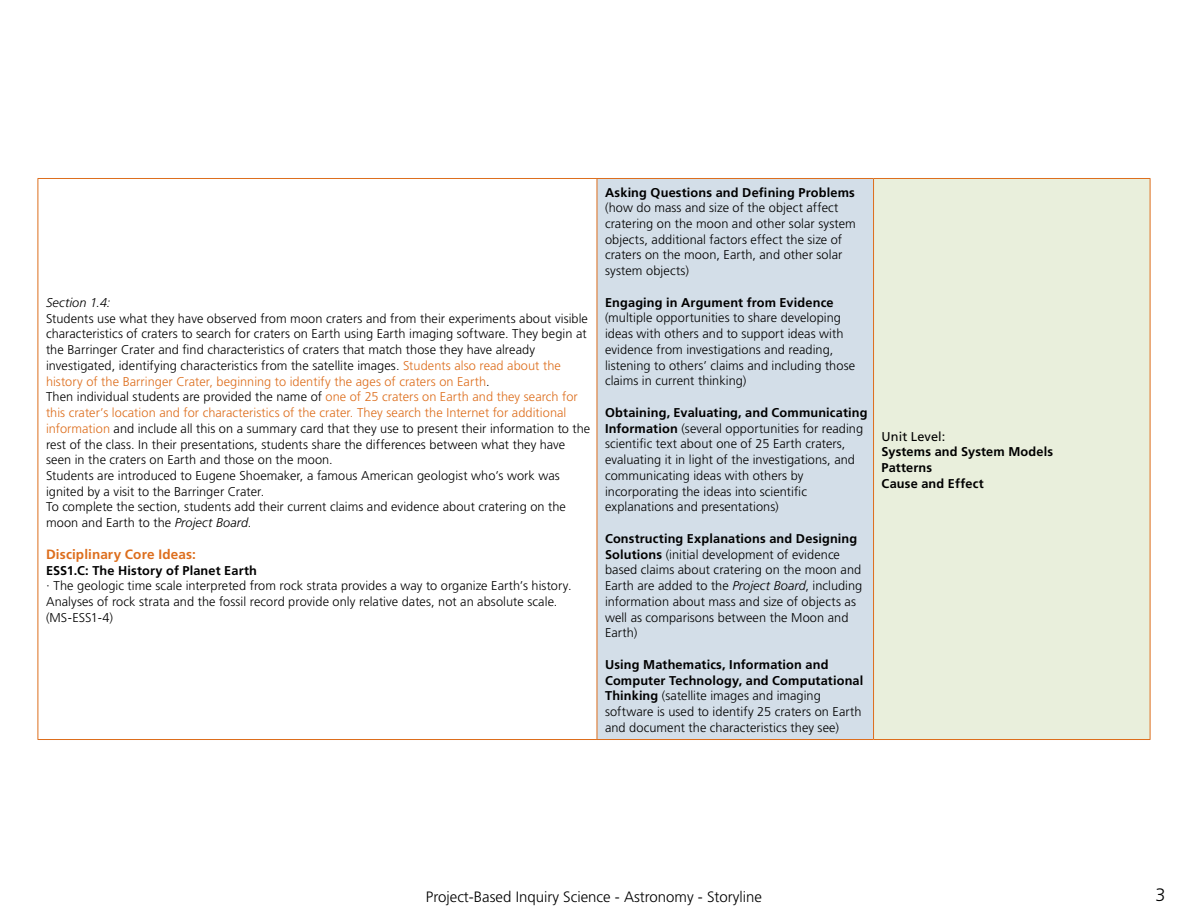
<style>
.page{position:relative;width:1188px;height:918px;background:#fff}
.page>*{position:absolute;margin:0;border:0;box-sizing:border-box;transform-origin:0 0}
.t1{font:300 18px "Frutiger";color:#000}
.t2{font:300 15px "Frutiger";color:#000}
.t3{font:700 13.5px "Frutiger";letter-spacing:.01em;color:#dd6e1d}
.t4{font:300 12.75px/15.8px "Frutiger";letter-spacing:.005em;color:#000}
.t5{font:700 12.75px/15.8px "Frutiger";letter-spacing:.01em;color:#000}
.t6{font:italic 300 12.75px "Frutiger";letter-spacing:.005em;color:#000}
.t7{font:12.75px "Frutiger";letter-spacing:.01em;color:#000}
.s1{color:#dd6e1d}
.s2{font-style:italic}
.s3{font-weight:700}
.s4{font-size:13.5px}
</style>
<div class="page">
<div style="left:597px;top:178px;width:277px;height:562px;background:#d3dee8"></div>
<div style="left:874px;top:178px;width:276px;height:562px;background:#e9efdc"></div>
<hr style="left:597px;top:178px;width:277px;height:1px;background:#dd6e1d">
<hr style="left:597px;top:739px;width:277px;height:1px;background:#dd6e1d">
<hr style="left:38px;top:178px;width:556px;height:1px;background:#dd6e1d">
<hr style="left:38px;top:179px;width:1px;height:560px;background:#dd6e1d">
<hr style="left:597px;top:179px;width:1px;height:560px;background:#dd6e1d">
<hr style="left:38px;top:739px;width:556px;height:1px;background:#dd6e1d">
<hr style="left:874px;top:178px;width:276px;height:1px;background:#dd6e1d">
<hr style="left:873px;top:179px;width:1px;height:560px;background:#dd6e1d">
<hr style="left:1150px;top:179px;width:1px;height:560px;background:#dd6e1d">
<hr style="left:874px;top:739px;width:276px;height:1px;background:#dd6e1d">
<p class="t6" style="left:46px;top:295px;width:66px">Section 1.4:</p>
<p class="t4" style="left:46px;top:310px;width:546px">Students use what they have observed from moon craters and from their experiments about visible characteristics of craters to search for craters on Earth using Earth imaging software. They begin at the Barringer Crater and find characteristics of craters that match those they have already investigated, identifying characteristics from the satellite images. <span class="s1">Students also read about the history of the Barringer Crater, beginning to identify the ages of craters on Earth</span>.<br>Then individual students are provided the name of <span class="s1">one of 25 craters on Earth and they search for this crater’s location and for characteristics of the crater. They search the Internet for additional information</span> and include all this on a summary card that they use to present their information to the rest of the class. In their presentations, students share the differences between what they have seen in the craters on Earth and those on the moon.<br>Students are introduced to Eugene Shoemaker, a famous American geologist who’s work was ignited by a visit to the Barringer Crater.<br>To complete the section, students add their current claims and evidence about cratering on the moon and Earth to the <span class="s2">Project Board</span>.</p>
<p class="t3" style="left:46px;top:546px;width:151px">Disciplinary Core Ideas:</p>
<p class="t4" style="left:46px;top:562px;width:527px"><span class="s3">ESS1.C: The History of Planet Earth<br></span><span class="s4">·</span> The geologic time scale interpreted from rock strata provides a way to organize Earth’s history.<br>Analyses of rock strata and the fossil record provide only relative dates, not an absolute scale. (MS-ESS1-4)</p>
<p class="t5" style="left:605px;top:184px;width:251px">Asking Questions and Defining Problems</p>
<p class="t4" style="left:605px;top:200px;width:252px">(how do mass and size of the object affect cratering on the moon and other solar system objects, additional factors effect the size of craters on the moon, Earth, and other solar system objects)</p>
<p class="t5" style="left:605px;top:294px;width:230px">Engaging in Argument from Evidence</p>
<p class="t4" style="left:605px;top:310px;width:252px">(multiple opportunities to share developing ideas with others and to support ideas with evidence from investigations and reading, listening to others’ claims and including those claims in current thinking)</p>
<p class="t4" style="left:605px;top:405px;width:264px"><span class="s3">Obtaining, Evaluating, and Communicating Information</span> (several opportunities for reading scientific text about one of 25 Earth craters, evaluating it in light of the investigations, and communicating ideas with others by incorporating the ideas into scientific explanations and presentations)</p>
<p class="t4" style="left:605px;top:531px;width:259px"><span class="s3">Constructing Explanations and Designing Solutions</span> (initial development of evidence based claims about cratering on the moon and Earth are added to the <span class="s2">Project Board</span>, including information about mass and size of objects as well as comparisons between the Moon and Earth)</p>
<p class="t4" style="left:605px;top:657px;width:260px"><span class="s3">Using Mathematics, Information and Computer Technology, and Computational Thinking</span> (satellite images and imaging software is used to identify 25 craters on Earth and document the characteristics they see)</p>
<p class="t7" style="left:882px;top:429px;width:65px">Unit Level:</p>
<p class="t5" style="left:882px;top:444px;width:173px">Systems and System Models<br>Patterns<br>Cause and Effect</p>
<p class="t2" style="left:426px;top:888px;width:338px">Project-Based Inquiry Science - Astronomy - Storyline</p>
<h1 class="t1" style="left:1156px;top:884px;width:12px">3</h1>
</div>
